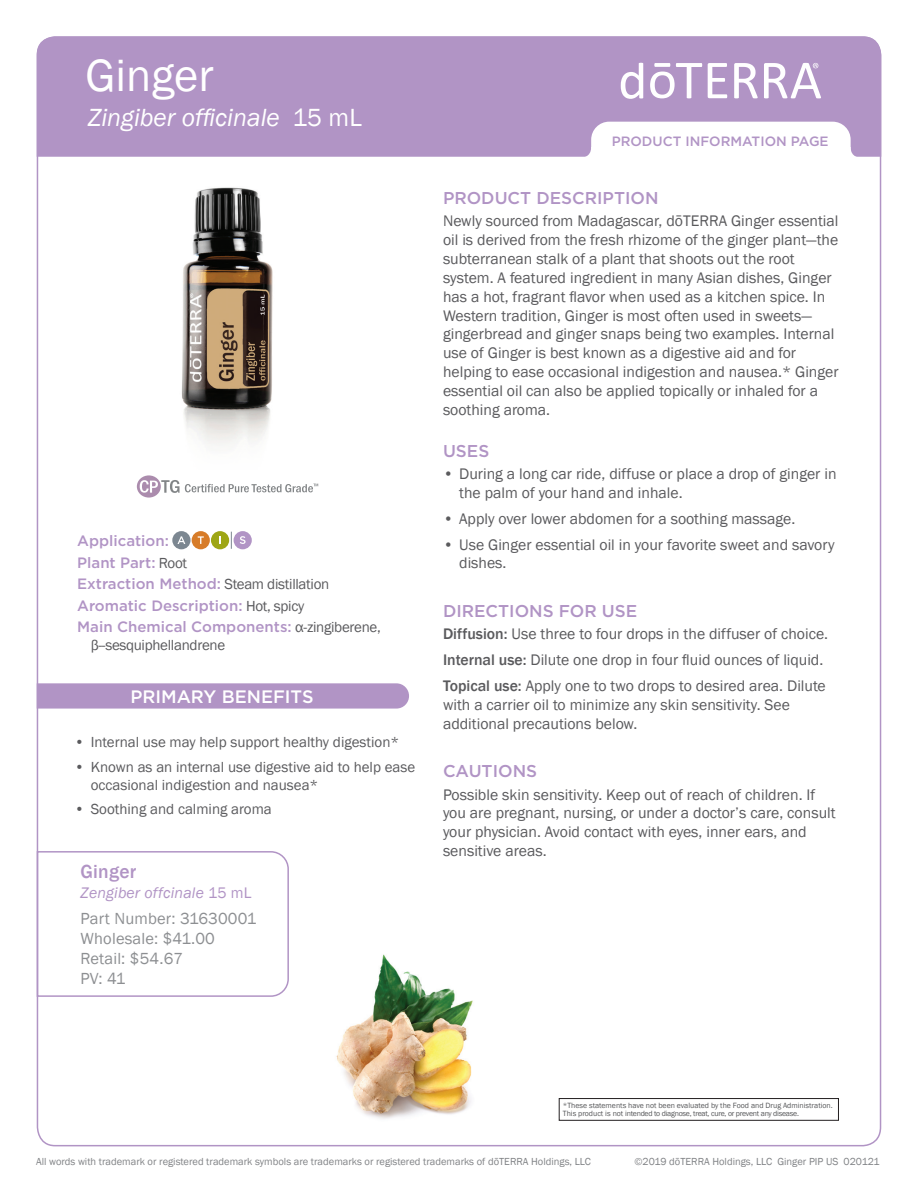
<style>
.page{position:relative;width:918px;height:1188px;background:#fff}
.page>*{position:absolute;margin:0;border:0;box-sizing:border-box;transform-origin:0 0}
.Main_H1{font:46.5px "Franklin Gothic";color:#fff}
.Main_H2{font:italic 25.5px "Franklin Gothic";color:#fff}
.Tag_H1{font:500 19.5px "Franklin Gothic";letter-spacing:.01em;color:#b194c5}
.t1{font:500 18px "Gotham";color:#fff}
.Purple_Headers{font:500 17.1px "Gotham";color:#b194c5}
.Tag_details{font:16.5px "Franklin Gothic";letter-spacing:.01em;color:#8d8f92}
.Body{font:15.75px/18.9px "Franklin Gothic";color:#5a5a5d}
.Directions_Bold_Attr{font:15.75px/18.9px "Franklin Gothic";color:#5a5a5d}
.Tag_H2{font:italic 15.75px "Franklin Gothic";letter-spacing:.01em;color:#b194c5}
.Oil_Attribute_Panel{font:15px/18px "Franklin Gothic";color:#5a5a5d}
.Oil_Attribute_Panel-2{font:500 15px "Gotham";color:#b194c5}
.Oil_Attribute_Panel-3{font:15px/18px "Franklin Gothic";letter-spacing:-.02em;color:#5a5a5d}
.t2{font:500 13.5px "Gotham";color:#b194c5}
.t3{font:10.5px "Franklin Gothic";color:#808285}
.t4{font:7.8px/8.6px "Franklin Gothic";color:#57585a}
.s1{font-style:normal}
.s2{font-family:"Franklin Gothic";font-weight:400;color:#5a5a5d}
.s3{font-family:"Gotham";font-weight:500;color:#b194c5}
.s4{font-weight:500}
</style>
<div class="page">
<div style="left:37px;top:36px;width:844px;height:121px;background:#b194c5"></div>
<svg style="left:734px;top:63px;width:24px;height:35px"></svg>
<svg style="left:708px;top:63px;width:19px;height:35px"></svg>
<svg style="left:650px;top:63px;width:52px;height:35px"></svg>
<svg style="left:621px;top:63px;width:22px;height:36px"></svg>
<svg style="left:764px;top:63px;width:57px;height:35px"></svg>
<svg style="left:581px;top:122px;width:280px;height:35px"></svg>
<img style="left:181px;top:187px;width:92px;height:259px">
<svg style="left:231px;top:532px;width:1px;height:17px"></svg>
<div style="left:172px;top:531px;width:19px;height:18px;background:#7c8791;border-radius:50%"></div>
<svg style="left:177px;top:536px;width:8px;height:8px"></svg>
<div style="left:192px;top:531px;width:18px;height:18px;background:#d77c29;border-radius:50%"></div>
<svg style="left:198px;top:536px;width:6px;height:8px"></svg>
<div style="left:211px;top:531px;width:18px;height:18px;background:#9ea615;border-radius:50%"></div>
<svg style="left:219px;top:536px;width:2px;height:8px"></svg>
<div style="left:233px;top:532px;width:18px;height:17px;border:1px solid #fff;border-radius:50%"></div>
<div style="left:234px;top:531px;width:18px;height:18px;background:#b194c5;border-radius:50%"></div>
<svg style="left:240px;top:536px;width:6px;height:8px"></svg>
<svg style="left:37px;top:683px;width:372px;height:26px;background:#b397c7"></svg>
<svg style="left:36px;top:850px;width:253px;height:148px"></svg>
<img style="left:336px;top:954px;width:137px;height:165px">
<div style="left:559px;top:1098px;width:280px;height:22px;border:1px solid #231f20"></div>
<svg style="left:137px;top:475px;width:181px;height:23px"></svg>
<p class="Main_H1" style="left:85px;top:47px;width:130px">Ginger</p>
<p class="Main_H2" style="left:88px;top:101px;width:275px">Zingiber officinale <span class="s1">15 mL</span></p>
<p class="Oil_Attribute_Panel-2" style="left:77px;top:531px;width:93px">Application:</p>
<p class="Oil_Attribute_Panel-2" style="left:77px;top:553px;width:111px">Plant Part: <span class="s2">Root</span></p>
<p class="Oil_Attribute_Panel-2" style="left:77px;top:574px;width:254px">Extraction Method: <span class="s2">Steam distillation</span></p>
<p class="Oil_Attribute_Panel-2" style="left:77px;top:595px;width:229px">Aromatic Description: <span class="s2">Hot, spicy</span></p>
<p class="Oil_Attribute_Panel-3" style="left:91px;top:618px;width:292px;text-indent:-14px"><span class="s3">Main Chemical Components:</span> α-zingiberene, β--sesquiphellandrene</p>
<p class="t1" style="left:130px;top:685px;width:185px">PRIMARY BENEFITS</p>
<p class="Oil_Attribute_Panel" style="left:75px;top:733px;width:326px">• Internal use may help support healthy digestion*</p>
<p class="Oil_Attribute_Panel" style="left:91px;top:758px;width:326px;text-indent:-16px">• Known as an internal use digestive aid to help ease occasional indigestion and nausea*</p>
<p class="Oil_Attribute_Panel" style="left:75px;top:801px;width:199px">• Soothing and calming aroma</p>
<p class="Tag_H1" style="left:81px;top:860px;width:57px">Ginger</p>
<p class="Tag_H2" style="left:81px;top:882px;width:172px">Zengiber offcinale <span class="s1">15 mL</span></p>
<p class="Tag_details" style="left:81px;top:908px;width:177px">Part Number: 31630001</p>
<p class="Tag_details" style="left:81px;top:928px;width:136px">Wholesale: $41.00</p>
<p class="Tag_details" style="left:81px;top:948px;width:104px">Retail: $54.67</p>
<p class="Tag_details" style="left:81px;top:968px;width:46px">PV: 41</p>
<p class="t2" style="left:612px;top:132px;width:218px">PRODUCT INFORMATION PAGE</p>
<p class="Purple_Headers" style="left:443px;top:187px;width:217px">PRODUCT DESCRIPTION</p>
<p class="Body" style="left:443px;top:212px;width:397px">Newly sourced from Madagascar, dōTERRA Ginger essential oil is derived from the fresh rhizome of the ginger plant—the subterranean stalk of a plant that shoots out the root system. A featured ingredient in many Asian dishes, Ginger has a hot, fragrant flavor when used as a kitchen spice. In Western tradition, Ginger is most often used in sweets— gingerbread and ginger snaps being two examples. Internal use of Ginger is best known as a digestive aid and for helping to ease occasional indigestion and nausea.* Ginger essential oil can also be applied topically or inhaled for a soothing aroma.</p>
<p class="Purple_Headers" style="left:443px;top:440px;width:48px">USES</p>
<p class="Body" style="left:459px;top:465px;width:379px;text-indent:-16px">• During a long car ride, diffuse or place a drop of ginger in the palm of your hand and inhale.</p>
<p class="Body" style="left:443px;top:510px;width:354px">• Apply over lower abdomen for a soothing massage.</p>
<p class="Body" style="left:459px;top:535px;width:377px;text-indent:-16px">• Use Ginger essential oil in your favorite sweet and savory dishes.</p>
<p class="Purple_Headers" style="left:443px;top:600px;width:196px">DIRECTIONS FOR USE</p>
<p class="Directions_Bold_Attr" style="left:443px;top:625px;width:387px"><span class="s4">Diffusion:</span> Use three to four drops in the diffuser of choice.</p>
<p class="Directions_Bold_Attr" style="left:443px;top:651px;width:382px"><span class="s4">Internal use:</span> Dilute one drop in four fluid ounces of liquid.</p>
<p class="Directions_Bold_Attr" style="left:443px;top:676px;width:384px"><span class="s4">Topical use:</span> Apply one to two drops to desired area. Dilute with a carrier oil to minimize any skin sensitivity. See additional precautions below.</p>
<p class="Purple_Headers" style="left:443px;top:760px;width:96px">CAUTIONS</p>
<p class="Body" style="left:443px;top:785px;width:394px">Possible skin sensitivity. Keep out of reach of children. If you are pregnant, nursing, or under a doctor’s care, consult your physician. Avoid contact with eyes, inner ears, and sensitive areas.</p>
<p class="t4" style="left:563px;top:1101px;width:271px">*These statements have not been evaluated by the Food and Drug Administration.<br>This product is not intended to diagnose, treat, cure, or prevent any disease.</p>
<p class="t3" style="left:36px;top:1155px;width:556px">All words with trademark or registered trademark symbols are trademarks or registered trademarks of dōTERRA Holdings, LLC</p>
<p class="t3" style="left:634px;top:1155px;width:247px">©2019 dōTERRA Holdings, LLC Ginger PIP US 020121</p>
</div>
